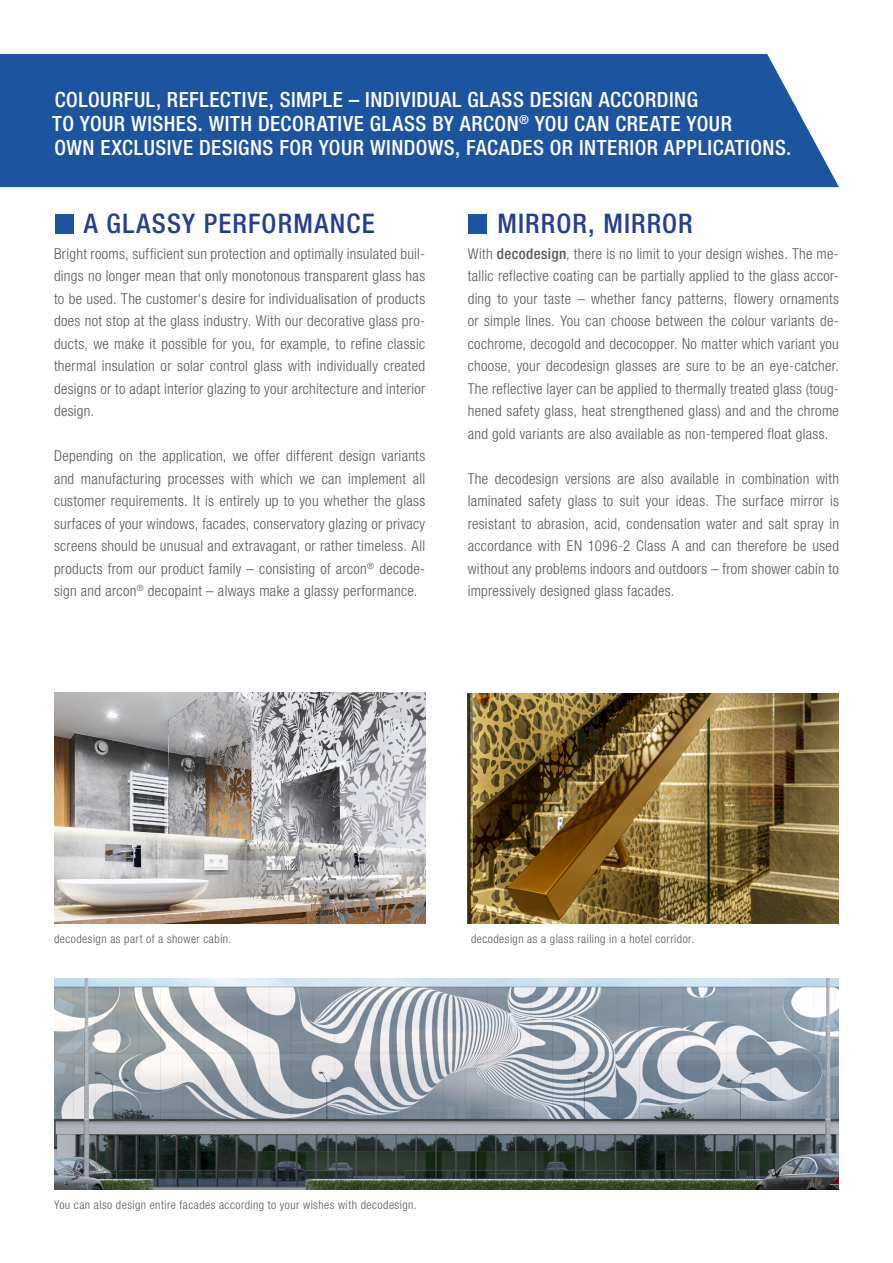
<style>
.page{position:relative;width:893px;height:1263px;background:#fff}
.page>*{position:absolute;margin:0;border:0;box-sizing:border-box;transform-origin:0 0}
.t1{font:500 condensed 27px "Helvetica Neue LT Std";letter-spacing:.04em;color:#253f8e}
.t2{font:500 condensed 21px/24px "Helvetica Neue LT Std";letter-spacing:.025em;color:#fff}
.t3{font:300 condensed 15px/22.5px "Helvetica Neue LT Std";letter-spacing:.02em;color:#57585a;text-align:justify}
.t4{font:300 condensed 12px "Helvetica Neue LT Std";letter-spacing:.04em;color:#57585a}
.s1{font-weight:500}
</style>
<div class="page">
<div style="left:0;top:54px;width:839px;height:133px;background:#1c54a0"></div>
<div style="left:55px;top:214px;width:18px;height:19px;background:#1c54a0"></div>
<img style="left:54px;top:693px;width:371px;height:230px">
<div style="left:468px;top:214px;width:19px;height:19px;background:#1c54a0"></div>
<img style="left:468px;top:693px;width:371px;height:231px">
<img style="left:54px;top:978px;width:785px;height:211px">
<p class="t2" style="left:52px;top:87px;width:741px">COLOURFUL, REFLECTIVE, SIMPLE – INDIVIDUAL GLASS DESIGN ACCORDING<br>TO YOUR WISHES. WITH DECORATIVE GLASS BY ARCON<sup>®</sup> YOU CAN CREATE YOUR<br>OWN EXCLUSIVE DESIGNS FOR YOUR WINDOWS, FACADES OR INTERIOR APPLICATIONS.</p>
<p class="t1" style="left:84px;top:207px;width:292px">A GLASSY PERFORMANCE</p>
<p class="t3" style="left:54px;top:242px;width:373px">Bright rooms, sufficient sun protection and optimally insulated buil&shy;dings no longer mean that only monotonous transparent glass has to be used. The customer‘s desire for individualisation of products does not stop at the glass industry. With our decorative glass pro&shy;ducts, we make it possible for you, for example, to refine classic thermal insulation or solar control glass with individually created designs or to adapt interior glazing to your architecture and interior design.</p>
<p class="t3" style="left:54px;top:445px;width:373px">Depending on the application, we offer different design variants and manufacturing processes with which we can implement all customer requirements. It is entirely up to you whether the glass surfaces of your windows, facades, conservatory glazing or privacy screens should be unusual and extravagant, or rather timeless. All products from our product family – consisting of arcon<sup>®</sup> decode&shy;sign and arcon<sup>®</sup> decopaint – always make a glassy performance.</p>
<p class="t1" style="left:497px;top:207px;width:197px">MIRROR, MIRROR</p>
<p class="t3" style="left:468px;top:242px;width:373px">With <span class="s1">decodesign</span>, there is no limit to your design wishes. The me&shy;tallic reflective coating can be partially applied to the glass accor&shy;ding to your taste – whether fancy patterns, flowery ornaments or simple lines. You can choose between the colour variants de&shy;cochrome, decogold and decocopper. No matter which variant you choose, your decodesign glasses are sure to be an eye-catcher.<br>The reflective layer can be applied to thermally treated glass (toug&shy;hened safety glass, heat strengthened glass) and and the chrome and gold variants are also available as non-tempered float glass.</p>
<p class="t3" style="left:468px;top:467px;width:373px">The decodesign versions are also available in combination with laminated safety glass to suit your ideas. The surface mirror is resistant to abrasion, acid, condensation water and salt spray in accordance with EN 1096-2 Class A and can therefore be used without any problems indoors and outdoors – from shower cabin to impressively designed glass facades.</p>
<p class="t4" style="left:54px;top:931px;width:179px">decodesign as part of a shower cabin.</p>
<p class="t4" style="left:471px;top:932px;width:225px">decodesign as a glass railing in a hotel corridor.</p>
<p class="t4" style="left:54px;top:1197px;width:364px">You can also design entire facades according to your wishes with decodesign.</p>
</div>
